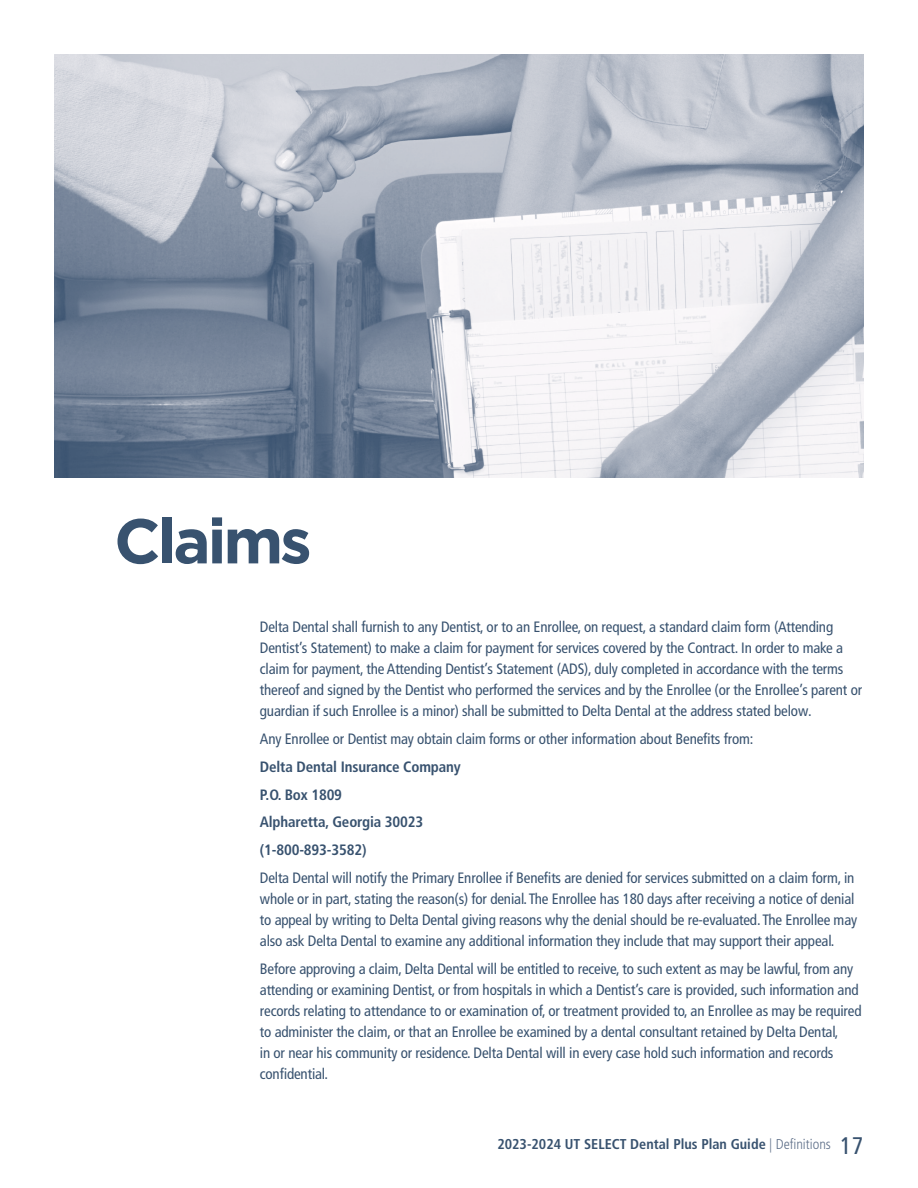
<style>
.page{position:relative;width:918px;height:1188px;background:#fff}
.page>*{position:absolute;margin:0;border:0;box-sizing:border-box;transform-origin:0 0}
.t1{font:700 63px "Gotham";letter-spacing:-.05em;color:#38526f}
.Main_Text_Paragraph{font:condensed 15px/21px "Frutiger LT Pro";letter-spacing:-.01em;color:#38526f}
.Main_Text_Paragraph-2{font:700 condensed 15px "Frutiger LT Pro";letter-spacing:-.01em;color:#38526f}
.t2{font:700 condensed 14.25px "Frutiger LT Pro";color:#38526f}
.s1{font-weight:300;color:#60718a}
.s2{font-weight:400;font-size:24px}
</style>
<div class="page">
<img style="left:54px;top:54px;width:810px;height:424px">
<p class="t1" style="left:114px;top:499px;width:199px">Claims</p>
<p class="Main_Text_Paragraph" style="left:260px;top:617px;width:604px">Delta Dental shall furnish to any Dentist, or to an Enrollee, on request, a standard claim form (Attending Dentist’s Statement) to make a claim for payment for services covered by the Contract. In order to make a claim for payment, the Attending Dentist’s Statement (ADS), duly completed in accordance with the terms thereof and signed by the Dentist who performed the services and by the Enrollee (or the Enrollee’s parent or guardian if such Enrollee is a minor) shall be submitted to Delta Dental at the address stated below.</p>
<p class="Main_Text_Paragraph" style="left:260px;top:728px;width:495px">Any Enrollee or Dentist may obtain claim forms or other information about Benefits from:</p>
<p class="Main_Text_Paragraph-2" style="left:260px;top:758px;width:202px">Delta Dental Insurance Company</p>
<p class="Main_Text_Paragraph-2" style="left:260px;top:785px;width:84px">P.O. Box 1809</p>
<p class="Main_Text_Paragraph-2" style="left:260px;top:813px;width:165px">Alpharetta, Georgia 30023</p>
<p class="Main_Text_Paragraph-2" style="left:260px;top:841px;width:108px">(1-800-893-3582)</p>
<p class="Main_Text_Paragraph" style="left:260px;top:867px;width:599px">Delta Dental will notify the Primary Enrollee if Benefits are denied for services submitted on a claim form, in whole or in part, stating the reason(s) for denial. The Enrollee has 180 days after receiving a notice of denial to appeal by writing to Delta Dental giving reasons why the denial should be re-evaluated. The Enrollee may also ask Delta Dental to examine any additional information they include that may support their appeal.</p>
<p class="Main_Text_Paragraph" style="left:260px;top:958px;width:603px">Before approving a claim, Delta Dental will be entitled to receive, to such extent as may be lawful, from any attending or examining Dentist, or from hospitals in which a Dentist’s care is provided, such information and records relating to attendance to or examination of, or treatment provided to, an Enrollee as may be required to administer the claim, or that an Enrollee be examined by a dental consultant retained by Delta Dental,<br>in or near his community or residence. Delta Dental will in every case hold such information and records confidential.</p>
<p class="t2" style="left:497px;top:1136px;width:367px">2023-2024 UT SELECT Dental Plus Plan Guide <span class="s1">| Definitions</span> <span class="s2">17</span></p>
</div>
